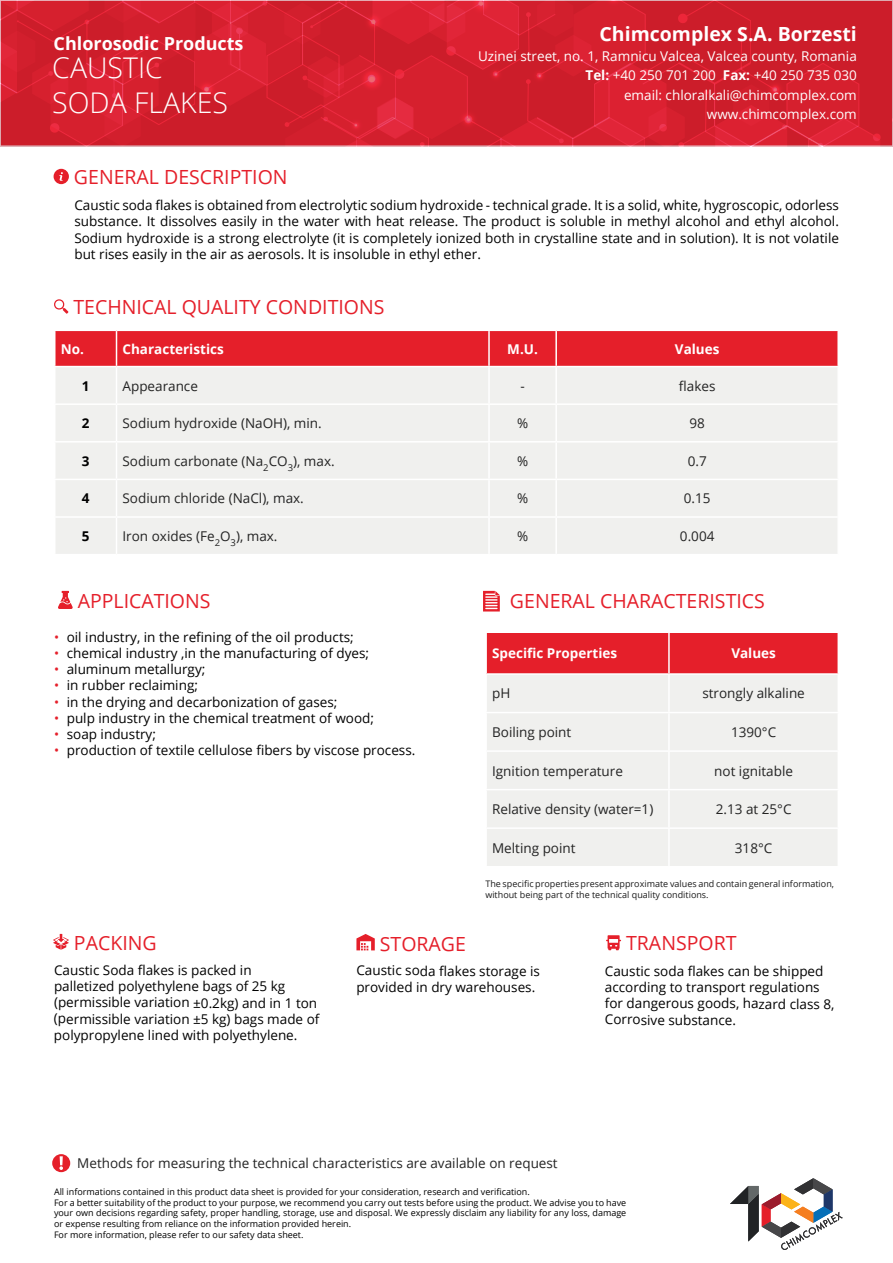
<style>
.page{position:relative;width:893px;height:1263px;background:#fff}
.page>*{position:absolute;margin:0;border:0;box-sizing:border-box;transform-origin:0 0}
.t1{font:300 28.5px/34.2px "Open Sans";color:#fff}
.t2{font:19.5px "Open Sans";color:#e51f2a}
.t3{font:700 19.5px "Open Sans";color:#fff}
.t4{font:700 18px "Open Sans";color:#fff}
.t5{font:13.5px/16.2px "Open Sans";color:#000}
.t6{font:13.5px "Open Sans";color:#232323}
.t7{font:13.5px/19.5px "Open Sans";color:#fff;text-align:right}
.t8{font:700 13.5px "Open Sans";color:#fff}
.t9{font:700 13.5px "Open Sans";letter-spacing:-.02em;color:#231f20}
.t10{font:700 13.5px "Open Sans";color:#000}
.t11{font:9px/10.8px "Open Sans";color:#000}
.s1{font-weight:700}
.s2{color:#e51f2a}
</style>
<div class="page">
<svg style="left:3px;top:3px;width:887px;height:140px;background:#d31f2e"></svg>
<svg style="left:730px;top:1178px;width:113px;height:72px"></svg>
<svg style="left:54px;top:169px;width:15px;height:15px"></svg>
<svg style="left:53px;top:934px;width:16px;height:16px"></svg>
<svg style="left:356px;top:934px;width:19px;height:16px"></svg>
<svg style="left:606px;top:935px;width:15px;height:15px"></svg>
<svg style="left:54px;top:299px;width:14px;height:15px"></svg>
<div style="left:56px;top:443px;width:781px;height:111px;background:#f0f0ee"></div>
<svg style="left:56px;top:331px;width:781px;height:110px;background:#ecacae"></svg>
<hr style="left:488px;top:405px;width:2px;height:36px;background:#fff">
<hr style="left:555px;top:405px;width:2px;height:36px;background:#fff">
<hr style="left:116px;top:480px;width:1px;height:36px;background:#fff">
<hr style="left:488px;top:480px;width:2px;height:36px;background:#fff">
<hr style="left:555px;top:480px;width:2px;height:36px;background:#fff">
<hr style="left:54px;top:516px;width:63px;height:2px;background:#fff">
<hr style="left:117px;top:516px;width:372px;height:2px;background:#fff">
<hr style="left:116px;top:518px;width:1px;height:36px;background:#fff">
<hr style="left:489px;top:516px;width:67px;height:2px;background:#fff">
<hr style="left:488px;top:518px;width:2px;height:36px;background:#fff">
<hr style="left:556px;top:516px;width:283px;height:2px;background:#fff">
<hr style="left:555px;top:518px;width:2px;height:36px;background:#fff">
<hr style="left:116px;top:367px;width:1px;height:36px;background:#fff">
<hr style="left:488px;top:367px;width:2px;height:36px;background:#fff">
<hr style="left:555px;top:367px;width:2px;height:36px;background:#fff">
<hr style="left:54px;top:403px;width:63px;height:2px;background:#fff">
<hr style="left:117px;top:403px;width:372px;height:2px;background:#fff">
<hr style="left:116px;top:405px;width:1px;height:36px;background:#fff">
<hr style="left:489px;top:403px;width:67px;height:2px;background:#fff">
<hr style="left:556px;top:403px;width:283px;height:2px;background:#fff">
<hr style="left:116px;top:442px;width:1px;height:37px;background:#fff">
<hr style="left:488px;top:442px;width:2px;height:37px;background:#fff">
<hr style="left:555px;top:442px;width:2px;height:37px;background:#fff">
<hr style="left:54px;top:479px;width:63px;height:1px;background:#fff">
<hr style="left:117px;top:479px;width:372px;height:1px;background:#fff">
<hr style="left:489px;top:479px;width:67px;height:1px;background:#fff">
<hr style="left:556px;top:479px;width:283px;height:1px;background:#fff">
<hr style="left:116px;top:331px;width:1px;height:35px;background:#fff">
<hr style="left:488px;top:331px;width:2px;height:35px;background:#fff">
<hr style="left:555px;top:331px;width:2px;height:35px;background:#fff">
<hr style="left:54px;top:366px;width:63px;height:1px;background:#fff">
<hr style="left:117px;top:366px;width:372px;height:1px;background:#fff">
<hr style="left:489px;top:366px;width:67px;height:1px;background:#fff">
<hr style="left:556px;top:366px;width:283px;height:1px;background:#fff">
<svg style="left:487px;top:633px;width:350px;height:233px;background:#eecacb"></svg>
<hr style="left:668px;top:675px;width:2px;height:37px;background:#fff">
<hr style="left:485px;top:712px;width:184px;height:1px;background:#fff">
<hr style="left:669px;top:712px;width:170px;height:1px;background:#fff">
<hr style="left:668px;top:713px;width:2px;height:37px;background:#fff">
<hr style="left:485px;top:750px;width:184px;height:2px;background:#fff">
<hr style="left:669px;top:750px;width:170px;height:2px;background:#fff">
<hr style="left:668px;top:752px;width:2px;height:37px;background:#fff">
<hr style="left:485px;top:789px;width:184px;height:1px;background:#fff">
<hr style="left:669px;top:789px;width:170px;height:1px;background:#fff">
<hr style="left:668px;top:790px;width:2px;height:37px;background:#fff">
<hr style="left:485px;top:827px;width:184px;height:2px;background:#fff">
<hr style="left:669px;top:827px;width:170px;height:2px;background:#fff">
<hr style="left:668px;top:829px;width:2px;height:37px;background:#fff">
<hr style="left:668px;top:633px;width:2px;height:40px;background:#fff">
<hr style="left:485px;top:673px;width:184px;height:2px;background:#fff">
<hr style="left:669px;top:673px;width:170px;height:2px;background:#fff">
<svg style="left:52px;top:1154px;width:18px;height:18px"></svg>
<svg style="left:58px;top:591px;width:15px;height:18px"></svg>
<svg style="left:483px;top:591px;width:17px;height:20px"></svg>
<h3 class="t4" style="left:54px;top:31px;width:191px">Chlorosodic Products</h3>
<h1 class="t1" style="left:52px;top:50px;width:177px">CAUSTIC<br>SODA FLAKES</h1>
<h2 class="t2" style="left:74px;top:164px;width:215px">GENERAL DESCRIPTION</h2>
<h2 class="t3" style="left:599px;top:21px;width:259px">Chimcomplex S.A. Borzesti</h2>
<p class="t7" style="left:478px;top:46px;width:380px">Uzinei street, no. 1, Ramnicu Valcea, Valcea county, Romania <span class="s1">Tel:</span> +40 250 701 200 <span class="s1">Fax:</span> +40 250 735 030<br>email: chloralkali@chimcomplex.com www.chimcomplex.com</p>
<h2 class="t3" style="left:833px;top:21px;width:11px">ș</h2>
<p class="t5" style="left:74px;top:197px;width:766px;text-align:justify">Caustic soda flakes is obtained from electrolytic sodium hydroxide - technical grade. It is a solid, white, hygroscopic, odorless substance. It dissolves easily in the water with heat release. The product is soluble in methyl alcohol and ethyl alcohol.<br>Sodium hydroxide is a strong electrolyte (it is completely ionized both in crystalline state and in solution). It is not volatile but rises easily in the air as aerosols. It is insoluble in ethyl ether.</p>
<h2 class="t2" style="left:73px;top:293px;width:313px">TECHNICAL QUALITY CONDITIONS</h2>
<p class="t8" style="left:61px;top:339px;width:25px">No.</p>
<p class="t8" style="left:122px;top:339px;width:103px">Characteristics</p>
<p class="t8" style="left:507px;top:339px;width:32px">M.U.</p>
<p class="t8" style="left:675px;top:339px;width:46px">Values</p>
<p class="t10" style="left:82px;top:376px;width:9px">1</p>
<p class="t6" style="left:122px;top:376px;width:77px">Appearance</p>
<p class="t6" style="left:520px;top:376px;width:6px">-</p>
<p class="t6" style="left:679px;top:376px;width:38px">flakes</p>
<p class="t10" style="left:82px;top:414px;width:9px">2</p>
<p class="t6" style="left:122px;top:414px;width:201px">Sodium hydroxide (NaOH), min.</p>
<p class="t6" style="left:517px;top:414px;width:13px">%</p>
<p class="t6" style="left:689px;top:414px;width:17px">98</p>
<p class="t10" style="left:82px;top:451px;width:9px">3</p>
<p class="t6" style="left:123px;top:452px;width:214px">Sodium carbonate (Na<sub>2</sub>CO<sub>3</sub>), max.</p>
<p class="t6" style="left:517px;top:452px;width:13px">%</p>
<p class="t6" style="left:688px;top:452px;width:21px">0.7</p>
<p class="t10" style="left:82px;top:489px;width:9px">4</p>
<p class="t6" style="left:123px;top:489px;width:183px">Sodium chloride (NaCl), max.</p>
<p class="t6" style="left:517px;top:489px;width:13px">%</p>
<p class="t6" style="left:684px;top:489px;width:28px">0.15</p>
<p class="t10" style="left:82px;top:526px;width:9px">5</p>
<p class="t6" style="left:123px;top:527px;width:157px">Iron oxides (Fe<sub>2</sub>O<sub>3</sub>), max.</p>
<p class="t6" style="left:517px;top:527px;width:13px">%</p>
<p class="t6" style="left:680px;top:527px;width:36px">0.004</p>
<h2 class="t2" style="left:78px;top:587px;width:134px">APPLICATIONS</h2>
<h2 class="t2" style="left:510px;top:588px;width:256px">GENERAL CHARACTERISTICS</h2>
<p class="t5" style="left:54px;top:628px;width:301px"><span class="s2">•</span> oil industry, in the refining of the oil products;</p>
<p class="t5" style="left:54px;top:645px;width:317px"><span class="s2">•</span> chemical industry ,in the manufacturing of dyes;</p>
<p class="t5" style="left:54px;top:661px;width:153px"><span class="s2">•</span> aluminum metallurgy;</p>
<p class="t5" style="left:54px;top:677px;width:146px"><span class="s2">•</span> in rubber reclaiming;</p>
<p class="t5" style="left:54px;top:693px;width:285px"><span class="s2">•</span> in the drying and decarbonization of gases;</p>
<p class="t5" style="left:54px;top:709px;width:322px"><span class="s2">•</span> pulp industry in the chemical treatment of wood;</p>
<p class="t5" style="left:54px;top:726px;width:104px"><span class="s2">•</span> soap industry;</p>
<p class="t5" style="left:54px;top:742px;width:363px"><span class="s2">•</span> production of textile cellulose fibers by viscose process.</p>
<p class="t8" style="left:492px;top:644px;width:127px">Specific Properties</p>
<p class="t8" style="left:731px;top:644px;width:46px">Values</p>
<p class="t6" style="left:492px;top:684px;width:20px">pH</p>
<p class="t6" style="left:702px;top:684px;width:104px">strongly alkaline</p>
<p class="t6" style="left:492px;top:723px;width:81px">Boiling point</p>
<p class="t6" style="left:731px;top:723px;width:47px">1390°C</p>
<p class="t6" style="left:492px;top:761px;width:132px">Ignition temperature</p>
<p class="t6" style="left:714px;top:761px;width:80px">not ignitable</p>
<p class="t6" style="left:492px;top:800px;width:163px">Relative density (water=1)</p>
<p class="t6" style="left:716px;top:800px;width:77px">2.13 at 25°C</p>
<p class="t6" style="left:492px;top:838px;width:85px">Melting point</p>
<p class="t6" style="left:735px;top:838px;width:39px">318°C</p>
<p class="t11" style="left:485px;top:878px;width:350px">The specific properties present approximate values and contain general information, without being part of the technical quality conditions.</p>
<h2 class="t2" style="left:74px;top:929px;width:84px">PACKING</h2>
<h2 class="t2" style="left:380px;top:930px;width:88px">STORAGE</h2>
<h2 class="t2" style="left:626px;top:930px;width:112px">TRANSPORT</h2>
<p class="t5" style="left:54px;top:962px;width:267px">Caustic Soda flakes is packed in<br>palletized polyethylene bags of 25 kg (permissible variation ±0.2kg) and in 1 ton (permissible variation ±5 kg) bags made of polypropylene lined with polyethylene.</p>
<p class="t5" style="left:356px;top:962px;width:185px">Caustic soda flakes storage is provided in dry warehouses.</p>
<p class="t5" style="left:605px;top:963px;width:231px">Caustic soda flakes can be shipped according to transport regulations for dangerous goods, hazard class 8,<br>Corrosive substance.</p>
<p class="t6" style="left:77px;top:1154px;width:482px">Methods for measuring the technical characteristics are available on request</p>
<p class="t11" style="left:54px;top:1186px;width:574px">All informations contained in this product data sheet is provided for your consideration, research and verification.<br>For a better suitability of the product to your purpose, we recommend you carry out tests before using the product. We advise you to have your own decisions regarding safety, proper handling, storage, use and disposal. We expressly disclaim any liability for any loss, damage or expense resulting from reliance on the information provided herein.<br>For more information, please refer to our safety data sheet.</p>
<p class="t9" style="left:59px;top:1211px;width:158px">www.chimcomplex.com</p>
</div>
